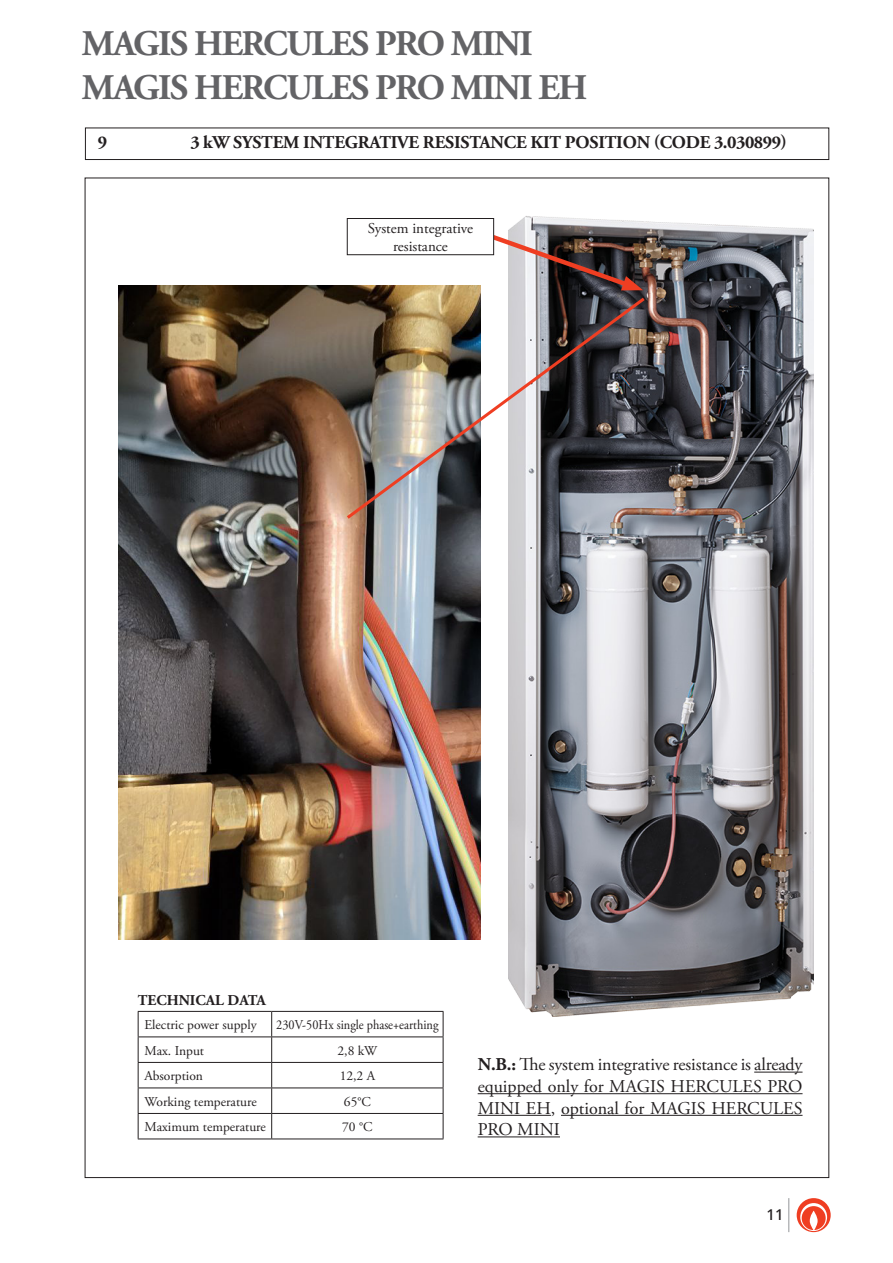
<style>
.page{position:relative;width:893px;height:1263px;background:#fff}
.page>*{position:absolute;margin:0;border:0;box-sizing:border-box;transform-origin:0 0}
.t1{font:700 36px/43.2px "Adobe Garamond Pro";letter-spacing:-.04em;color:#636366}
.Testo{font:18px/21.6px "Adobe Garamond Pro";color:#231f20;text-align:justify}
.Titolo_Capitolo{font:700 18px "Adobe Garamond Pro";letter-spacing:-.01em;color:#231f20}
.t2{font:15px/18px "Adobe Garamond Pro";color:#231f20;text-align:center}
.Sottotitolo{font:700 15px "Adobe Garamond Pro";color:#231f20}
.t3{font:500 15px "Noto Sans";color:#231f20}
.Tabella{font:13.5px "Adobe Garamond Pro";color:#231f20}
.Tabella-2{font:13.5px "Adobe Garamond Pro";color:#231f20;scale:.91 1}
.s1{font-weight:700}
</style>
<div class="page">
<hr style="left:788px;top:1198px;width:1px;height:34px;background:#939598">
<svg style="left:797px;top:1198px;width:34px;height:34px"></svg>
<img style="left:119px;top:285px;width:361px;height:654px">
<img style="left:508px;top:216px;width:305px;height:801px">
<img style="left:344px;top:295px;width:304px;height:227px">
<svg style="left:486px;top:231px;width:157px;height:61px"></svg>
<div style="left:347px;top:218px;width:147px;height:37px;background:#fff"></div>
<div style="left:347px;top:218px;width:147px;height:37px;border:1px solid #231f20"></div>
<hr style="left:138px;top:1011px;width:134px;height:1px;background:#231f20">
<hr style="left:272px;top:1011px;width:171px;height:1px;background:#231f20">
<hr style="left:138px;top:1036px;width:134px;height:1px;background:#231f20">
<hr style="left:272px;top:1036px;width:171px;height:1px;background:#231f20">
<hr style="left:138px;top:1062px;width:134px;height:1px;background:#231f20">
<hr style="left:272px;top:1062px;width:171px;height:1px;background:#231f20">
<hr style="left:138px;top:1087px;width:134px;height:1px;background:#231f20">
<hr style="left:138px;top:1113px;width:134px;height:1px;background:#231f20">
<svg style="left:138px;top:1012px;width:1px;height:126px"></svg>
<svg style="left:271px;top:1012px;width:1px;height:126px"></svg>
<hr style="left:138px;top:1138px;width:134px;height:1px;background:#231f20">
<hr style="left:272px;top:1087px;width:171px;height:1px;background:#231f20">
<hr style="left:272px;top:1113px;width:171px;height:1px;background:#231f20">
<svg style="left:443px;top:1012px;width:1px;height:126px"></svg>
<hr style="left:272px;top:1138px;width:171px;height:1px;background:#231f20">
<div style="left:85px;top:128px;width:744px;height:32px;border:1px solid #231f20"></div>
<hr style="left:754px;top:1072px;width:48px;height:1px;background:#231f20">
<hr style="left:478px;top:1093px;width:324px;height:1px;background:#231f20">
<hr style="left:478px;top:1115px;width:73px;height:1px;background:#231f20">
<hr style="left:561px;top:1115px;width:241px;height:1px;background:#231f20">
<hr style="left:478px;top:1136px;width:82px;height:1px;background:#231f20">
<h1 class="t1" style="left:82px;top:23px;width:507px">MAGIS HERCULES PRO MINI<br>MAGIS HERCULES PRO MINI EH</h1>
<p class="Titolo_Capitolo" style="left:98px;top:132px;width:11px">9</p>
<p class="Titolo_Capitolo" style="left:190px;top:132px;width:598px">3 kW SYSTEM INTEGRATIVE RESISTANCE KIT POSITION (CODE 3.030899)</p>
<p class="t2" style="left:368px;top:220px;width:107px">System integrative resistance</p>
<p class="Sottotitolo" style="left:138px;top:991px;width:129px">TECHNICAL DATA</p>
<p class="Tabella" style="left:145px;top:1017px;width:114px">Electric power supply</p>
<p class="Tabella-2" style="left:276px;top:1017px;width:180px">230V-50Hx single phase+earthing</p>
<p class="Tabella" style="left:145px;top:1042px;width:61px">Max. Input</p>
<p class="Tabella" style="left:338px;top:1042px;width:41px">2,8 kW</p>
<p class="Tabella" style="left:145px;top:1068px;width:60px">Absorption</p>
<p class="Tabella" style="left:340px;top:1068px;width:37px">12,2 A</p>
<p class="Tabella" style="left:145px;top:1093px;width:114px">Working temperature</p>
<p class="Tabella" style="left:344px;top:1093px;width:28px">65°C</p>
<p class="Tabella" style="left:145px;top:1119px;width:123px">Maximum temperature</p>
<p class="Tabella" style="left:342px;top:1119px;width:32px">70 °C</p>
<p class="Testo" style="left:478px;top:1054px;width:326px"><span class="s1">N.B.:</span> The system integrative resistance is already equipped only for MAGIS HERCULES PRO MINI EH, optional for MAGIS HERCULES PRO MINI</p>
<p class="t3" style="left:767px;top:1204px;width:19px">11</p>
</div>
